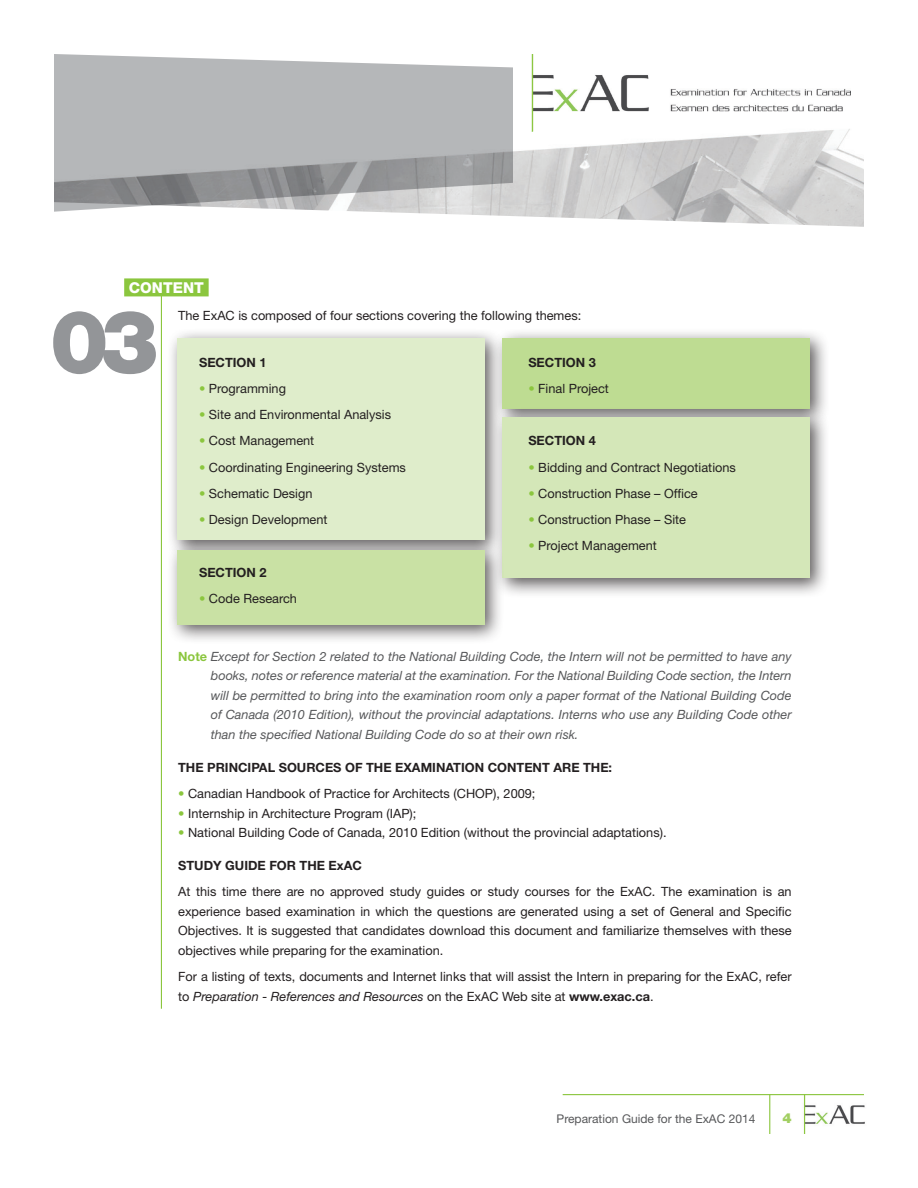
<style>
.page{position:relative;width:918px;height:1188px;background:#fff}
.page>*{position:absolute;margin:0;border:0;box-sizing:border-box;transform-origin:0 0}
.t1{font:900 88.2px "Helvetica Neue LT Std";color:#939598}
.titre_point{font:800 15px "Helvetica Neue LT Std";color:#fff}
.t2{font:900 13.8px "Helvetica Neue LT Std";color:#a2cf62}
.Texte_boday{font:12.75px/19.5px "Helvetica Neue LT Std";color:#231f20;text-align:justify}
.Texte_boday-2{font:italic 12.75px/19.5px "Helvetica Neue LT Std";color:#57585a;text-align:justify}
.texte_body-pointform{font:12.75px "Helvetica Neue LT Std";color:#231f20}
.sursection_texte{font:700 12.75px "Helvetica Neue LT Std";color:#231f20}
.Texte_boday-3{font:700 12.75px "Helvetica Neue LT Std";color:#231f20}
.t3{font:12px "Helvetica Neue LT Std";color:#57585a}
.s1{color:#8bc63e}
.s2{font-weight:700;font-style:normal;color:#8bc63e}
.s3{font-style:italic}
.s4{font-weight:700}
</style>
<div class="page">
<img style="left:799px;top:1095px;width:66px;height:39px">
<img style="left:386px;top:90px;width:478px;height:137px">
<img style="left:523px;top:54px;width:327px;height:78px">
<svg style="left:54px;top:54px;width:459px;height:158px;background:#b4b5b7"></svg>
<hr style="left:804px;top:1094px;width:1px;height:40px;background:#8bc63e">
<hr style="left:769px;top:1094px;width:1px;height:40px;background:#8bc63e">
<hr style="left:563px;top:1094px;width:301px;height:1px;background:#8bc63e">
<hr style="left:532px;top:54px;width:1px;height:78px;background:#8bc63e">
<div style="left:124px;top:278px;width:85px;height:18px;background:#8bc63e"></div>
<div style="left:167px;top:328px;width:338px;height:232px;background:#231f20;opacity:.75"></div>
<div style="left:177px;top:338px;width:308px;height:202px;background:#dfedcb"></div>
<div style="left:492px;top:328px;width:338px;height:101px;background:#231f20;opacity:.75"></div>
<div style="left:503px;top:338px;width:307px;height:70px;background:#bedc92"></div>
<div style="left:492px;top:407px;width:338px;height:191px;background:#231f20;opacity:.75"></div>
<div style="left:503px;top:417px;width:307px;height:161px;background:#d4e7b8"></div>
<div style="left:167px;top:539px;width:338px;height:106px;background:#231f20;opacity:.75"></div>
<div style="left:177px;top:550px;width:308px;height:74px;background:#c9e1a4"></div>
<hr style="left:161px;top:294px;width:1px;height:715px;background:#8bc63e">
<p class="titre_point" style="left:129px;top:279px;width:77px">CONTENT</p>
<p class="Texte_boday" style="left:178px;top:305px;width:405px">The ExAC is composed of four sections covering the following themes:</p>
<p class="t1" style="left:50px;top:289px;width:110px">03</p>
<p class="Texte_boday-3" style="left:199px;top:354px;width:69px">SECTION 1</p>
<p class="Texte_boday" style="left:199px;top:379px;width:88px"><span class="s1">•</span> Programming</p>
<p class="Texte_boday" style="left:199px;top:405px;width:194px"><span class="s1">•</span> Site and Environmental Analysis</p>
<p class="Texte_boday" style="left:199px;top:431px;width:117px"><span class="s1">•</span> Cost Management</p>
<p class="Texte_boday" style="left:199px;top:457px;width:208px"><span class="s1">•</span> Coordinating Engineering Systems</p>
<p class="Texte_boday" style="left:199px;top:484px;width:115px"><span class="s1">•</span> Schematic Design</p>
<p class="Texte_boday" style="left:199px;top:510px;width:130px"><span class="s1">•</span> Design Development</p>
<p class="Texte_boday-3" style="left:528px;top:354px;width:69px">SECTION 3</p>
<p class="Texte_boday" style="left:528px;top:379px;width:82px"><span class="s1">•</span> Final Project</p>
<p class="Texte_boday-3" style="left:528px;top:433px;width:69px">SECTION 4</p>
<p class="Texte_boday" style="left:528px;top:457px;width:209px"><span class="s1">•</span> Bidding and Contract Negotiations</p>
<p class="Texte_boday" style="left:528px;top:484px;width:171px"><span class="s1">•</span> Construction Phase – Office</p>
<p class="Texte_boday" style="left:528px;top:510px;width:159px"><span class="s1">•</span> Construction Phase – Site</p>
<p class="Texte_boday" style="left:528px;top:536px;width:130px"><span class="s1">•</span> Project Management</p>
<p class="Texte_boday-3" style="left:199px;top:564px;width:69px">SECTION 2</p>
<p class="Texte_boday" style="left:199px;top:589px;width:99px"><span class="s1">•</span> Code Research</p>
<p class="Texte_boday-2" style="left:211px;top:646px;width:582px;text-indent:-33px"><span class="s2">Note</span> Except for Section 2 related to the National Building Code, the Intern will not be permitted to have any books, notes or reference material at the examination. For the National Building Code section, the Intern will be permitted to bring into the examination room only a paper format of the National Building Code of Canada (2010 Edition), without the provincial adaptations. Interns who use any Building Code other than the specified National Building Code do so at their own risk.</p>
<p class="sursection_texte" style="left:178px;top:759px;width:435px">THE PRINCIPAL SOURCES OF THE EXAMINATION CONTENT ARE THE:</p>
<p class="texte_body-pointform" style="left:178px;top:786px;width:359px"><span class="s1">•</span> Canadian Handbook of Practice for Architects (CHOP), 2009;</p>
<p class="texte_body-pointform" style="left:178px;top:806px;width:240px"><span class="s1">•</span> Internship in Architecture Program (IAP);</p>
<p class="texte_body-pointform" style="left:178px;top:825px;width:490px"><span class="s1">•</span> National Building Code of Canada, 2010 Edition (without the provincial adaptations).</p>
<p class="sursection_texte" style="left:178px;top:858px;width:185px">STUDY GUIDE FOR THE ExAC</p>
<p class="Texte_boday" style="left:178px;top:882px;width:615px">At this time there are no approved study guides or study courses for the ExAC. The examination is an experience based examination in which the questions are generated using a set of General and Specific Objectives. It is suggested that candidates download this document and familiarize themselves with these objectives while preparing for the examination.</p>
<p class="Texte_boday" style="left:178px;top:967px;width:615px">For a listing of texts, documents and Internet links that will assist the Intern in preparing for the ExAC, refer to <span class="s3">Preparation - References and Resources</span> on the ExAC Web site at <span class="s4">www.exac.ca</span>.</p>
<p class="t3" style="left:557px;top:1111px;width:200px">Preparation Guide for the ExAC 2014</p>
<p class="t2" style="left:783px;top:1110px;width:11px">4</p>
</div>
